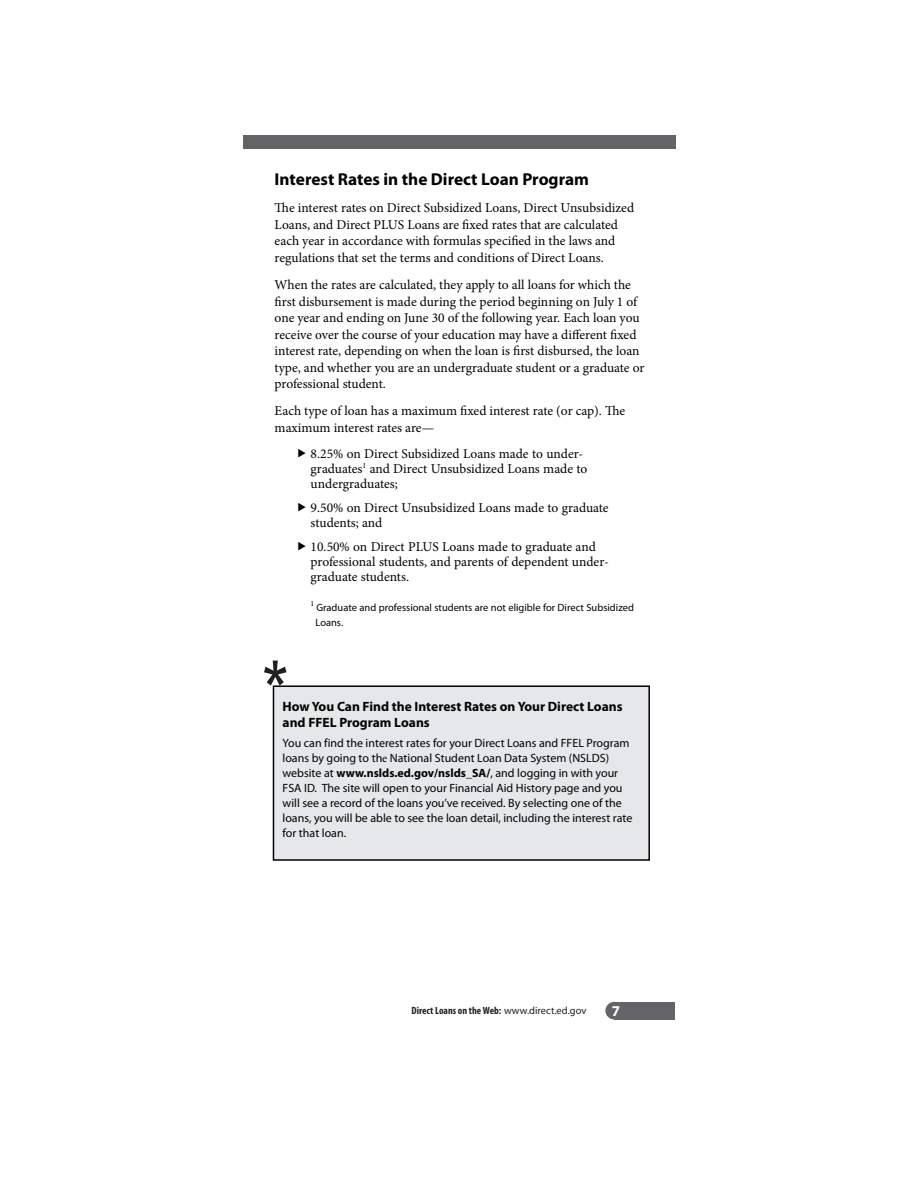
<style>
.page{position:relative;width:918px;height:1188px;background:#fff}
.page>*{position:absolute;margin:0;border:0;box-sizing:border-box;transform-origin:0 0}
.t1{font:700 17.25px "Myriad Pro";color:#010202}
.t2{font:700 15px "Myriad Pro";color:#fff}
.t3{font:13.5px/16.5px "Minion Pro";color:#010202}
.t4{font:700 13.5px/16.5px "Myriad Pro";color:#010202}
.t5{font:12px/15px "Myriad Pro";color:#010202}
.t6{font:10.5px/15px "Myriad Pro";color:#010202}
.t7{font:700 condensed 10.5px "Myriad Pro";color:#231f20}
.s1{font-family:"Minion Pro"}
.s2{font-weight:700}
.s3{font-weight:400;font-stretch:normal}
</style>
<div class="page">
<div style="left:615px;top:1002px;width:60px;height:18px;background:#636466"></div>
<div style="left:605px;top:1002px;width:18px;height:18px;background:#636466;border-radius:50%"></div>
<div style="left:243px;top:135px;width:432px;height:13px;background:#636466"></div>
<div style="left:273px;top:686px;width:376px;height:174px;background:#e6e7e8"></div>
<div style="left:273px;top:685px;width:377px;height:176px;border:2px solid #010202"></div>
<svg style="left:264px;top:661px;width:23px;height:25px"></svg>
<p class="t1" style="left:275px;top:173px;width:316px">Interest Rates in the Direct Loan Program</p>
<p class="t3" style="left:275px;top:201px;width:361px">The interest rates on Direct Subsidized Loans, Direct Unsubsidized Loans, and Direct PLUS Loans are fixed rates that are calculated each year in accordance with formulas specified in the laws and regulations that set the terms and conditions of Direct Loans.</p>
<p class="t3" style="left:275px;top:278px;width:371px">When the rates are calculated, they apply to all loans for which the first disbursement is made during the period beginning on July 1 of one year and ending on June 30 of the following year. Each loan you receive over the course of your education may have a different fixed interest rate, depending on when the loan is first disbursed, the loan type, and whether you are an undergraduate student or a graduate or professional student.</p>
<p class="t3" style="left:275px;top:404px;width:352px">Each type of loan has a maximum fixed interest rate (or cap). The maximum interest rates are—</p>
<p class="t3" style="left:311px;top:447px;width:278px;line-height:15px">8.25% on Direct Subsidized Loans made to under&shy;graduates<sup>1</sup> and Direct Unsubsidized Loans made to undergraduates;</p>
<p class="t3" style="left:311px;top:501px;width:300px;line-height:15px">9.50% on Direct Unsubsidized Loans made to graduate students; and</p>
<p class="t3" style="left:311px;top:540px;width:300px;line-height:15px">10.50% on Direct PLUS Loans made to graduate and professional students, and parents of dependent under&shy;graduate students.</p>
<p class="t6" style="left:316px;top:600px;width:320px;text-indent:-5px"><sup>1</sup> Graduate and professional students are not eligible for Direct Subsidized<br>Loans.</p>
<p class="t4" style="left:283px;top:699px;width:342px">How You Can Find the Interest Rates on Your Direct Loans and FFEL Program Loans</p>
<p class="t5" style="left:283px;top:737px;width:351px">You can find the interest rates for your Direct Loans and FFEL Program loans by going to th<span class="s1">e</span> National Student Loan Data System (NSLDS) website at <span class="s2">www.nslds.ed.gov/nslds_SA/</span>, and logging in with your FSA ID. The site will open to your Financial Aid History page and you will see a record of the loans you’ve received. By selecting one of the loans, you will be able to see the loan detail, including the interest rate for that loan.</p>
<p class="t7" style="left:412px;top:1007px;width:177px">Direct Loans on the Web: <span class="s3">www.direct.ed.gov</span></p>
<p class="t2" style="left:612px;top:1005px;width:10px">7</p>
</div>
